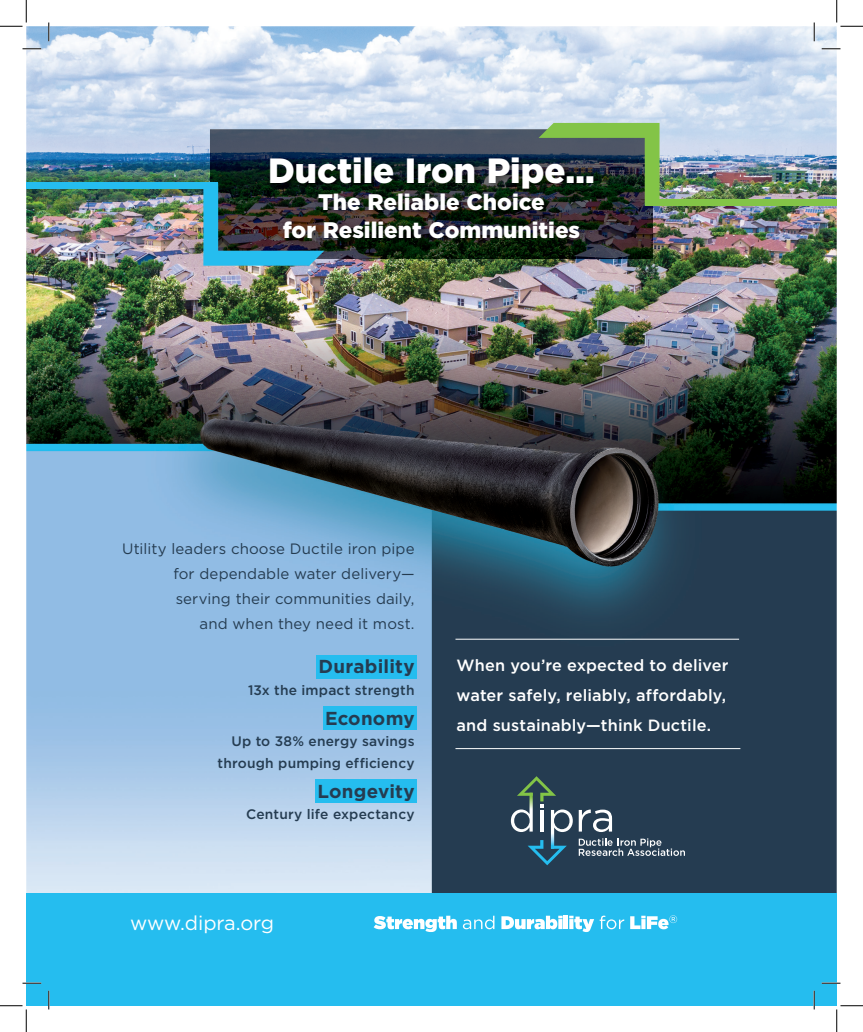
<style>
.page{position:relative;width:863px;height:1032px;background:#fff}
.page>*{position:absolute;margin:0;border:0;box-sizing:border-box;transform-origin:0 0}
.t1{font:900 35px "Gotham";color:#fff}
.t2{font:900 22.5px/27.5px "Gotham";color:#fff;text-align:center}
.t3{font:20px "Gotham";letter-spacing:-.005em;color:#fff}
.t4{font:700 18.75px "Gotham";letter-spacing:.01em;color:#253c51}
.t5{font:500 16.25px/30px "Gotham";letter-spacing:.01em;color:#fff}
.t6{font:15px/25px "Gotham";letter-spacing:.005em;color:#253c51;text-align:right}
.t7{font:500 13.75px/21.2px "Gotham";letter-spacing:.015em;color:#253c51;text-align:right}
</style>
<div class="page">
<img style="left:26px;top:26px;width:810px;height:866px">
<div style="left:26px;top:892px;width:810px;height:113px;background:#25bdef"></div>
<div style="left:316px;top:655px;width:101px;height:23px;background:#25bdef"></div>
<div style="left:323px;top:706px;width:94px;height:24px;background:#25bdef"></div>
<div style="left:315px;top:779px;width:102px;height:24px;background:#25bdef"></div>
<img style="left:210px;top:129px;width:443px;height:130px">
<img style="left:266px;top:153px;width:337px;height:94px">
<img style="left:203px;top:183px;width:121px;height:82px">
<img style="left:538px;top:123px;width:121px;height:82px">
<div style="left:26px;top:182px;width:192px;height:7px;background:#25bdef"></div>
<div style="left:644px;top:199px;width:192px;height:6px;background:#83c447"></div>
<svg style="left:578px;top:838px;width:107px;height:17px;background:#5a6b7b"></svg>
<svg style="left:578px;top:809px;width:34px;height:22px"></svg>
<svg style="left:511px;top:776px;width:61px;height:89px;background:#405c69"></svg>
<hr style="left:455px;top:638px;width:284px;height:1px;background:#fff">
<hr style="left:455px;top:748px;width:285px;height:1px;background:#fff">
<svg style="left:373px;top:915px;width:84px;height:16px"></svg>
<svg style="left:463px;top:915px;width:31px;height:14px"></svg>
<svg style="left:501px;top:915px;width:61px;height:14px"></svg>
<div style="left:563px;top:915px;width:5px;height:13px;background:#fff"></div>
<svg style="left:569px;top:915px;width:55px;height:16px"></svg>
<svg style="left:630px;top:915px;width:47px;height:14px"></svg>
<svg style="left:22px;top:48px;width:19px;height:2px"></svg>
<svg style="left:821px;top:48px;width:19px;height:2px"></svg>
<svg style="left:22px;top:982px;width:19px;height:1px"></svg>
<svg style="left:821px;top:982px;width:19px;height:1px"></svg>
<svg style="left:48px;top:22px;width:2px;height:19px"></svg>
<svg style="left:48px;top:990px;width:2px;height:19px"></svg>
<svg style="left:813px;top:22px;width:2px;height:19px"></svg>
<svg style="left:813px;top:990px;width:2px;height:19px"></svg>
<svg style="left:0;top:0;width:27px;height:27px"></svg>
<svg style="left:0;top:1005px;width:27px;height:26px"></svg>
<svg style="left:836px;top:0;width:26px;height:27px"></svg>
<svg style="left:836px;top:1005px;width:26px;height:26px"></svg>
<h1 class="t1" style="left:268px;top:150px;width:328px">Ductile Iron Pipe…</h1>
<h2 class="t2" style="left:283px;top:188px;width:299px">The Reliable Choice<br>for Resilient Communities</h2>
<p class="t6" style="left:122px;top:536px;width:294px">Utility leaders choose Ductile iron pipe for dependable water delivery— serving their communities daily,<br>and when they need it most.</p>
<p class="t4" style="left:318px;top:655px;width:97px">Durability</p>
<p class="t7" style="left:248px;top:678px;width:168px">13x the impact strength</p>
<p class="t4" style="left:325px;top:707px;width:91px">Economy</p>
<p class="t7" style="left:217px;top:730px;width:198px">Up to 38% energy savings through pumping efficiency</p>
<p class="t4" style="left:317px;top:780px;width:99px">Longevity</p>
<p class="t7" style="left:246px;top:803px;width:170px">Century life expectancy</p>
<h3 class="t3" style="left:130px;top:911px;width:145px">www.dipra.org</h3>
<p class="t5" style="left:456px;top:649px;width:273px">When you’re expected to deliver water safely, reliably, affordably, and sustainably—think Ductile.</p>
</div>
